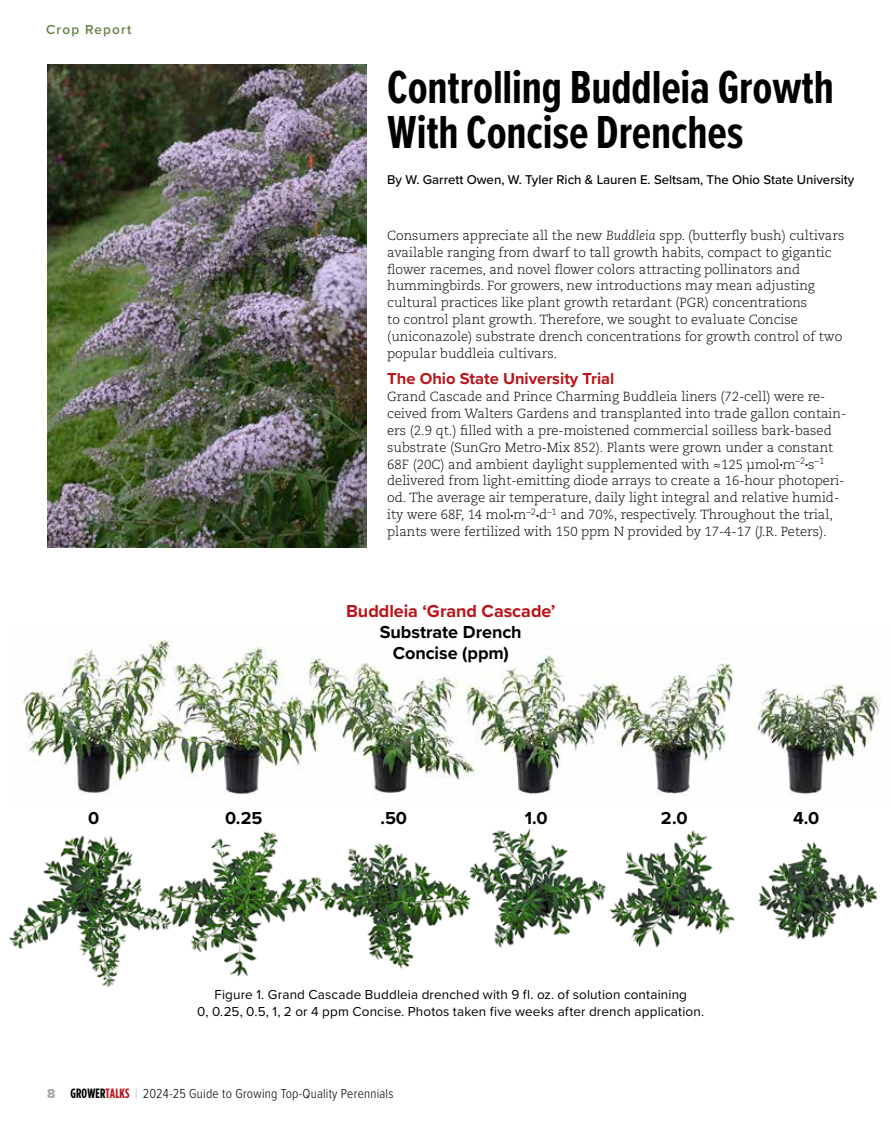
<style>
.page{position:relative;width:891px;height:1134px;background:#fff}
.page>*{position:absolute;margin:0;border:0;box-sizing:border-box;transform-origin:0 0}
.t1{font:700 48px/45px "Proxima Nova Ex Cn";letter-spacing:-.005em;color:#000}
.t2{font:700 18px/21px "Proxima Nova";color:#000;text-align:center}
.t3{font:700 18px "Proxima Nova";color:#ba141a}
.t4{font:700 16.5px "Proxima Nova";color:#ba141a}
.t5{font:13.5px/16.5px "Proxima Nova";letter-spacing:.01em;color:#000;text-align:center}
.t6{font:300 13.5px "Proxima Nova Cond";letter-spacing:.015em;color:#000}
.t7{font:600 13.5px "Proxima Nova";letter-spacing:.09em;color:#688147}
.t8{font:300 13.2px/17px "Caecilia LT Pro 45";letter-spacing:-.005em;color:#000}
.t9{font:500 13.2px "Proxima Nova";letter-spacing:-.005em;color:#000}
.s1{font-family:"Caecilia LT Pro 46";font-style:italic}
.s2{font-size:6px}
.s3{font-family:"Proxima Nova Extrabld";font-weight:400;color:#a7a9ac}
.s4{font-family:"Gotham Condensed";font-weight:700}
.s5{font-family:"Gotham Condensed";font-weight:700;color:#ba141a}
.s6{font-family:"Gotham Condensed";font-weight:400;color:#bcbec0}
</style>
<div class="page">
<img style="left:9px;top:829px;width:868px;height:159px">
<img style="left:22px;top:640px;width:859px;height:156px">
<img style="left:47px;top:65px;width:320px;height:483px">
<p class="t7" style="left:46px;top:20px;width:87px">Crop Report</p>
<h1 class="t1" style="left:387px;top:63px;width:448px">Controlling Buddleia Growth<br>With Concise Drenches</h1>
<p class="t9" style="left:387px;top:170px;width:469px">By W. Garrett Owen, W. Tyler Rich &amp; Lauren E. Seltsam, The Ohio State University</p>
<p class="t8" style="left:387px;top:226px;width:459px">Consumers appreciate all the new <span class="s1">Buddleia</span> spp. (butterfly bush) cultivars available ranging from dwarf to tall growth habits, compact to gigantic flower racemes, and novel flower colors attracting pollinators and hummingbirds. For growers, new introductions may mean adjusting cultural practices like plant growth retardant (PGR) concentrations<br>to control plant growth. Therefore, we sought to evaluate Concise (uniconazole) substrate drench concentrations for growth control of two popular buddleia cultivars.</p>
<p class="t4" style="left:387px;top:366px;width:229px">The Ohio State University Trial</p>
<p class="t8" style="left:387px;top:387px;width:460px">Grand Cascade and Prince Charming Buddleia liners (72-cell) were re&shy;ceived from Walters Gardens and transplanted into trade gallon contain&shy;ers (2.9 qt.) filled with a pre-moistened commercial soilless bark-based substrate (SunGro Metro-Mix 852). Plants were grown under a constant 68F (20C) and ambient daylight supplemented with ≈125 µmol<span class="s2">•</span>m<sup>–2</sup><span class="s2">•</span>s<sup>–1 </sup>delivered from light-emitting diode arrays to create a 16-hour photoperi&shy;od. The average air temperature, daily light integral and relative humid&shy;ity were 68F, 14 mol<span class="s2">•</span>m<sup>–2</sup><span class="s2">•</span>d<sup>–1</sup> and 70%, respectively. Throughout the trial, plants were fertilized with 150 ppm N provided by 17-4-17 (J.R. Peters).</p>
<h2 class="t3" style="left:346px;top:598px;width:211px">Buddleia ‘Grand Cascade’</h2>
<h2 class="t2" style="left:380px;top:621px;width:143px">Substrate Drench<br>Concise (ppm)</h2>
<h2 class="t2" style="left:88px;top:808px;width:13px">0</h2>
<h2 class="t2" style="left:225px;top:808px;width:39px">0.25</h2>
<h2 class="t2" style="left:380px;top:808px;width:28px">.50</h2>
<h2 class="t2" style="left:525px;top:808px;width:25px">1.0</h2>
<h2 class="t2" style="left:661px;top:808px;width:28px">2.0</h2>
<h2 class="t2" style="left:793px;top:808px;width:28px">4.0</h2>
<p class="t5" style="left:197px;top:986px;width:508px">Figure 1. Grand Cascade Buddleia drenched with 9 fl. oz. of solution containing<br>0, 0.25, 0.5, 1, 2 or 4 ppm Concise. Photos taken five weeks after drench application.</p>
<p class="t6" style="left:47px;top:1083px;width:348px"><span class="s3">8</span> <span class="s4">GROWER</span><span class="s5">TALKS</span> <span class="s6">|</span> 2024-25 Guide to Growing Top-Quality Perennials</p>
</div>
